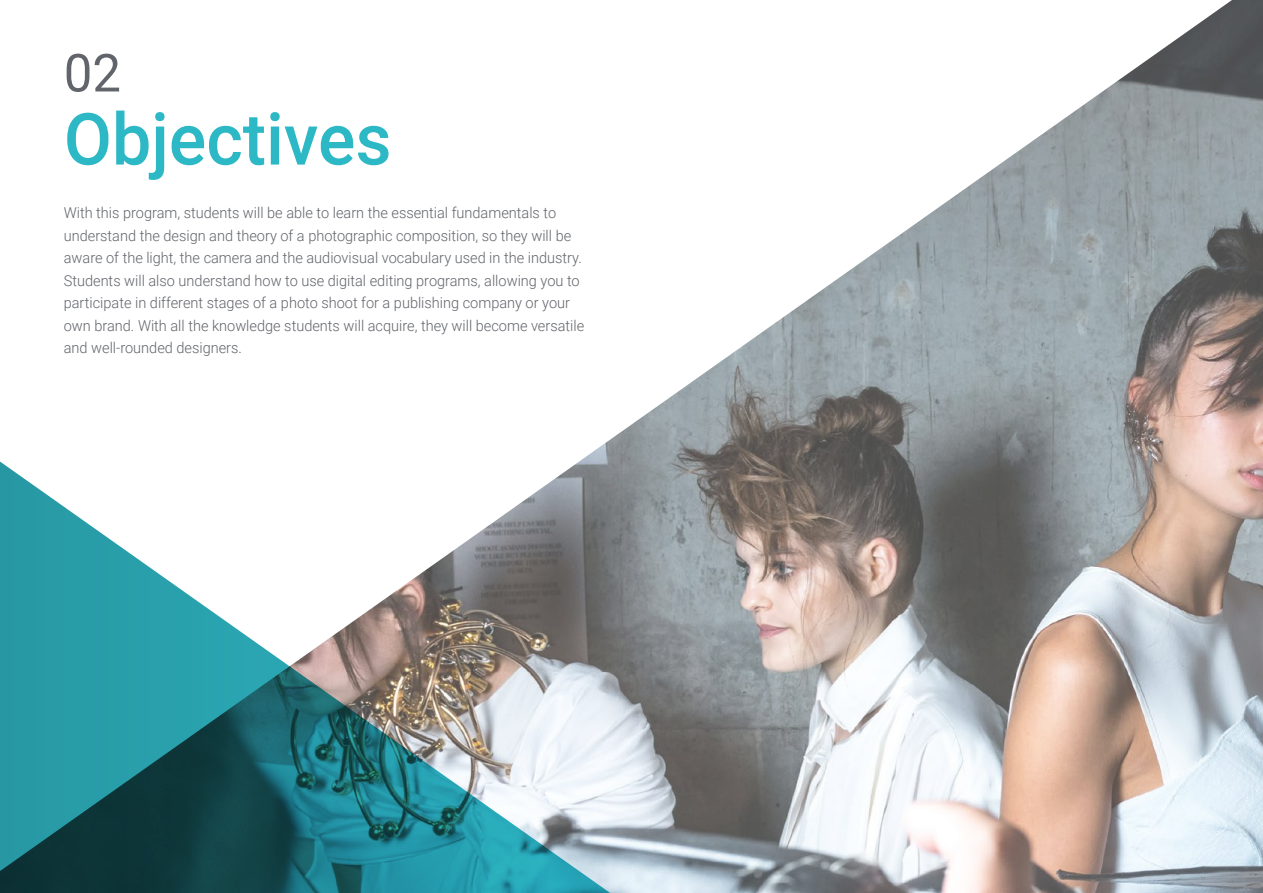
<style>
.page{position:relative;width:1263px;height:893px;background:#fff}
.page>*{position:absolute;margin:0;border:0;box-sizing:border-box;transform-origin:0 0}
.t1{font:500 72px "Roboto";color:#2db8c5}
.t2{font:52.5px "Roboto";color:#61646a}
.t3{font:300 15px/22.5px "Roboto";color:#61646a}
</style>
<div class="page">
<img style="left:601px;top:0;width:662px;height:893px">
<svg style="left:0;top:446px;width:640px;height:447px"></svg>
<h2 class="t2" style="left:64px;top:36px;width:59px">02</h2>
<h1 class="t1" style="left:64px;top:89px;width:329px">Objectives</h1>
<p class="t3" style="left:64px;top:201px;width:522px">With this program, students will be able to learn the essential fundamentals to understand the design and theory of a photographic composition, so they will be aware of the light, the camera and the audiovisual vocabulary used in the industry.<br>Students will also understand how to use digital editing programs, allowing you to participate in different stages of a photo shoot for a publishing company or your own brand. With all the knowledge students will acquire, they will become versatile and well-rounded designers.</p>
</div>
